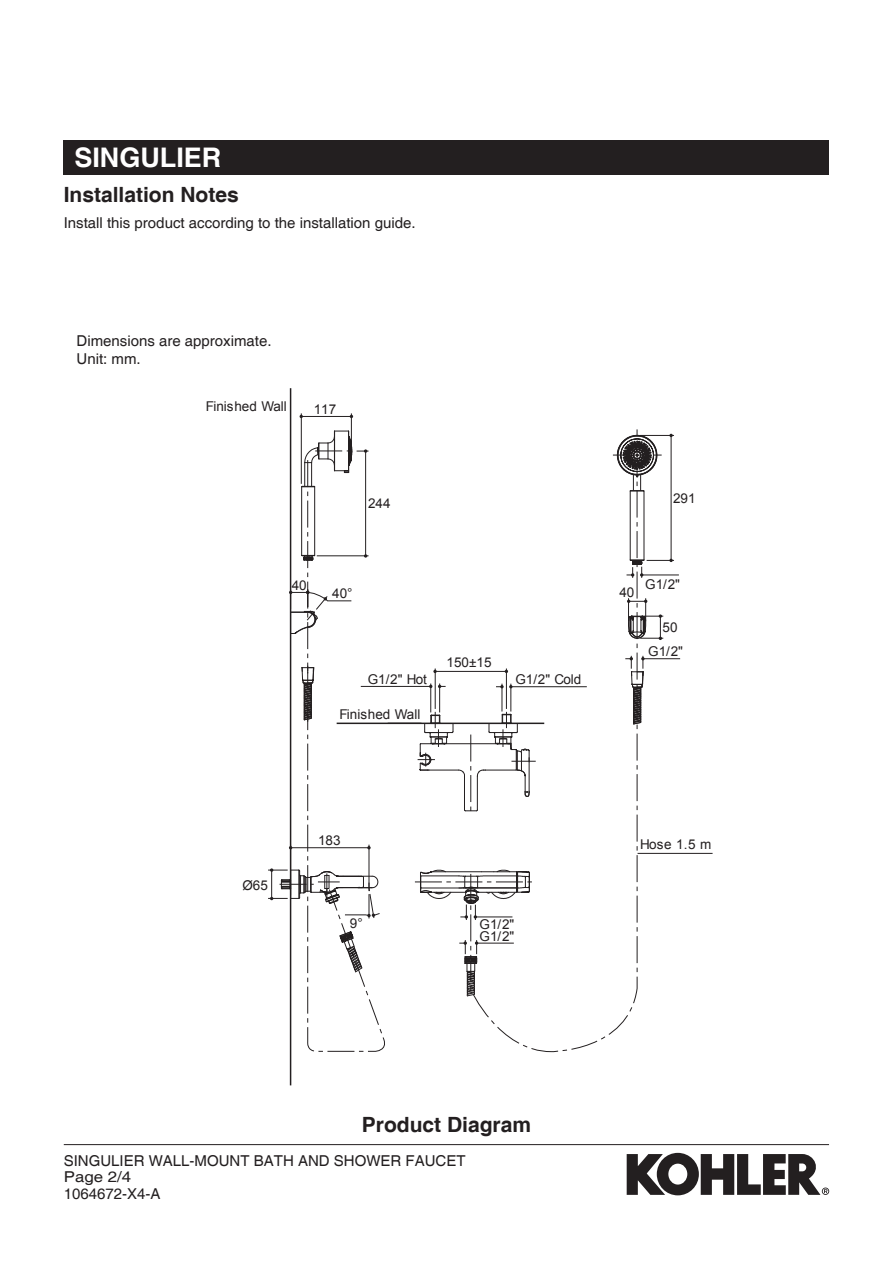
<style>
.page{position:relative;width:893px;height:1263px;background:#fff}
.page>*{position:absolute;margin:0;border:0;box-sizing:border-box;transform-origin:0 0}
.t1{font:700 27px "Helvetica";color:#fff}
.t2{font:700 21px "Helvetica";color:#231f20}
.t3{font:15px/16.5px "Helvetica";color:#231f20}
.t4{font:13.5px/12.1px "Arial";color:#231f20}
</style>
<div class="page">
<div style="left:64px;top:140px;width:765px;height:34px;background:#231f20"></div>
<hr style="left:64px;top:1144px;width:765px;height:1px;background:#231f20">
<svg style="left:627px;top:1153px;width:202px;height:42px"></svg>
<hr style="left:301px;top:416px;width:50px;height:1px;background:#231f20">
<hr style="left:301px;top:413px;width:1px;height:71px;background:#231f20">
<hr style="left:351px;top:413px;width:1px;height:35px;background:#231f20">
<hr style="left:642px;top:575px;width:37px;height:1px;background:#231f20">
<hr style="left:290px;top:388px;width:1px;height:697px;background:#231f20">
<svg style="left:301px;top:667px;width:6px;height:54px"></svg>
<hr style="left:638px;top:853px;width:75px;height:1px;background:#231f20">
<hr style="left:337px;top:722px;width:207px;height:2px;background:#231f20">
<hr style="left:291px;top:847px;width:78px;height:1px;background:#231f20">
<hr style="left:435px;top:671px;width:71px;height:1px;background:#231f20">
<hr style="left:435px;top:668px;width:1px;height:41px;background:#231f20">
<hr style="left:361px;top:686px;width:70px;height:1px;background:#231f20">
<svg style="left:459px;top:940px;width:11px;height:57px"></svg>
<hr style="left:643px;top:658px;width:37px;height:1px;background:#231f20">
<svg style="left:637px;top:656px;width:8px;height:69px"></svg>
<svg style="left:637px;top:598px;width:26px;height:42px"></svg>
<svg style="left:307px;top:488px;width:81px;height:564px"></svg>
<svg style="left:268px;top:868px;width:112px;height:50px"></svg>
<hr style="left:301px;top:487px;width:1px;height:68px;background:#231f20">
<hr style="left:314px;top:487px;width:1px;height:68px;background:#231f20">
<svg style="left:301px;top:554px;width:15px;height:7px"></svg>
<svg style="left:301px;top:430px;width:68px;height:58px"></svg>
<svg style="left:289px;top:589px;width:63px;height:45px"></svg>
<svg style="left:470px;top:455px;width:167px;height:597px"></svg>
<svg style="left:613px;top:429px;width:61px;height:149px"></svg>
<svg style="left:415px;top:869px;width:120px;height:51px"></svg>
<hr style="left:478px;top:887px;width:38px;height:1px;background:#231f20">
<svg style="left:418px;top:683px;width:118px;height:132px"></svg>
<h1 class="t1" style="left:74px;top:141px;width:149px">SINGULIER</h1>
<h2 class="t2" style="left:64px;top:181px;width:177px">Installation Notes</h2>
<p class="t3" style="left:64px;top:215px;width:353px">Install this product according to the installation guide.</p>
<p class="t3" style="left:77px;top:332px;width:197px;line-height:18px">Dimensions are approximate.<br>Unit: mm.</p>
<p class="t4" style="left:206px;top:400px;width:82px">Finished Wall</p>
<p class="t4" style="left:314px;top:403px;width:24px">117</p>
<p class="t4" style="left:368px;top:498px;width:24px">244</p>
<p class="t4" style="left:292px;top:579px;width:17px">40</p>
<p class="t4" style="left:332px;top:587px;width:22px">40°</p>
<p class="t4" style="left:446px;top:657px;width:47px">150±15</p>
<p class="t4" style="left:368px;top:673px;width:61px">G1/2" Hot</p>
<p class="t4" style="left:515px;top:673px;width:67px">G1/2" Cold</p>
<p class="t4" style="left:339px;top:708px;width:82px">Finished Wall</p>
<p class="t4" style="left:673px;top:492px;width:24px">291</p>
<p class="t4" style="left:619px;top:586px;width:17px">40</p>
<p class="t4" style="left:645px;top:579px;width:36px">G1/2"</p>
<p class="t4" style="left:663px;top:621px;width:17px">50</p>
<p class="t4" style="left:648px;top:645px;width:36px">G1/2"</p>
<p class="t4" style="left:242px;top:879px;width:27px">Ø65</p>
<p class="t4" style="left:318px;top:834px;width:24px">183</p>
<p class="t4" style="left:350px;top:917px;width:14px">9°</p>
<p class="t4" style="left:480px;top:918px;width:36px">G1/2"<br>G1/2"</p>
<p class="t4" style="left:640px;top:838px;width:73px">Hose 1.5 m</p>
<h2 class="t2" style="left:362px;top:1112px;width:171px">Product Diagram</h2>
<p class="t3" style="left:64px;top:1153px;width:403px">SINGULIER WALL-MOUNT BATH AND SHOWER FAUCET<br>Page 2/4<br>1064672-X4-A</p>
</div>
